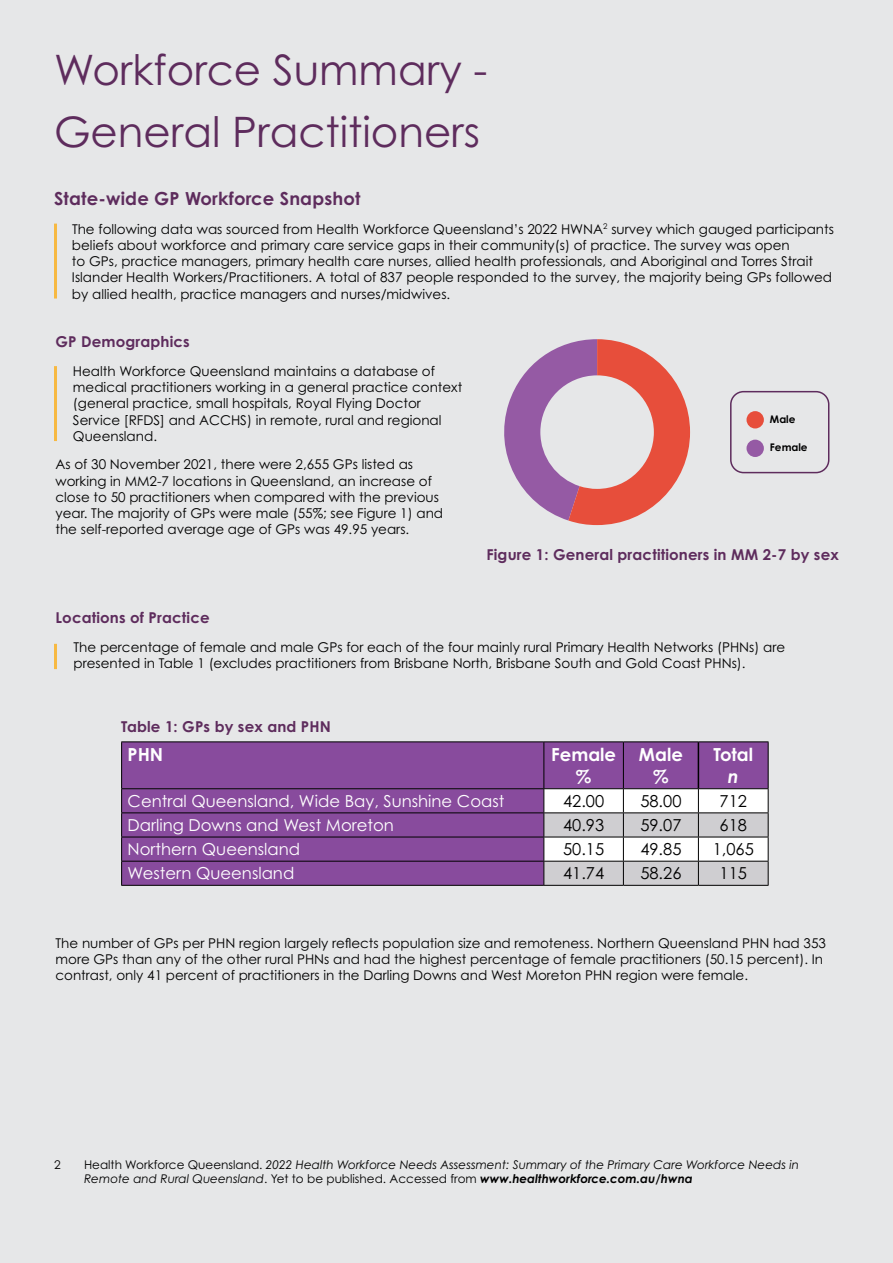
<style>
.page{position:relative;width:893px;height:1263px;background:#e6e7e8}
.page>*{position:absolute;margin:0;border:0;box-sizing:border-box;transform-origin:0 0}
.t1{font:42px/62.4px "Century Gothic Pro";color:#5e2c5d}
.t2{font:700 18px "Century Gothic Pro";letter-spacing:.01em;color:#5e2c5d}
.t3{font:700 18px/21.6px "Century Gothic Pro";color:#fff;text-align:center}
.t4{font:italic 700 18px "Century Gothic Pro";color:#fff}
.t5{font:16.5px "Century Gothic Pro";color:#fff}
.t6{font:16.5px "Century Gothic Pro";color:#000}
.t7{font:700 15px "Century Gothic Pro";letter-spacing:.01em;color:#5e2c5d}
.t8{font:13.5px/16.2px "Century Gothic Pro";color:#000}
.t9{font:italic 12px/14.4px "Century Gothic Pro";color:#000}
.t10{font:12px "Century Gothic Pro";color:#000}
.t11{font:700 10.5px "Century Gothic Pro";color:#000}
.s1{font-style:normal}
.s2{font-weight:700}
</style>
<div class="page">
<hr style="left:54px;top:224px;width:3px;height:75px;background:#f7b942">
<hr style="left:54px;top:366px;width:3px;height:75px;background:#f7b942">
<hr style="left:54px;top:644px;width:3px;height:25px;background:#f7b942">
<svg style="left:504px;top:339px;width:186px;height:186px"></svg>
<div style="left:730px;top:391px;width:99px;height:82px;border:2px solid #5e2c5d;border-radius:13px"></div>
<div style="left:746px;top:411px;width:18px;height:17px;background:#e74e3b;border-radius:50%"></div>
<div style="left:746px;top:440px;width:18px;height:17px;background:#955aa4;border-radius:50%"></div>
<hr style="left:121px;top:885px;width:423px;height:1px;background:#000">
<hr style="left:698px;top:885px;width:70px;height:1px;background:#000">
<hr style="left:121px;top:741px;width:423px;height:1px;background:#000">
<hr style="left:623px;top:741px;width:75px;height:1px;background:#000">
<hr style="left:698px;top:741px;width:70px;height:1px;background:#000">
<hr style="left:544px;top:741px;width:79px;height:1px;background:#000">
<hr style="left:544px;top:885px;width:79px;height:1px;background:#000">
<svg style="left:121px;top:742px;width:648px;height:143px;background:#976aa7"></svg>
<hr style="left:623px;top:885px;width:75px;height:1px;background:#000">
<h1 class="t1" style="left:54px;top:38px;width:435px">Workforce Summary -<br>General Practitioners</h1>
<h2 class="t2" style="left:54px;top:187px;width:308px">State-wide GP Workforce Snapshot</h2>
<p class="t8" style="left:72px;top:221px;width:763px">The following data was sourced from Health Workforce Queensland’s 2022 HWNA<sup>2</sup> survey which gauged participants beliefs about workforce and primary care service gaps in their community(s) of practice. The survey was open<br>to GPs, practice managers, primary health care nurses, allied health professionals, and Aboriginal and Torres Strait Islander Health Workers/Practitioners. A total of 837 people responded to the survey, the majority being GPs followed by allied health, practice managers and nurses/midwives.</p>
<p class="t7" style="left:56px;top:332px;width:136px">GP Demographics</p>
<p class="t8" style="left:73px;top:363px;width:391px">Health Workforce Queensland maintains a database of medical practitioners working in a general practice context (general practice, small hospitals, Royal Flying Doctor Service [RFDS] and ACCHS) in remote, rural and regional Queensland.</p>
<p class="t8" style="left:56px;top:456px;width:389px">As of 30 November 2021, there were 2,655 GPs listed as working in MM2-7 locations in Queensland, an increase of close to 50 practitioners when compared with the previous year. The majority of GPs were male (55%; see Figure 1) and the self-reported average age of GPs was 49.95 years.</p>
<p class="t11" style="left:770px;top:412px;width:27px">Male</p>
<p class="t11" style="left:770px;top:441px;width:39px">Female</p>
<p class="t7" style="left:487px;top:545px;width:354px">Figure 1: General practitioners in MM 2-7 by sex</p>
<p class="t7" style="left:56px;top:608px;width:156px">Locations of Practice</p>
<p class="t8" style="left:73px;top:638px;width:713px">The percentage of female and male GPs for each of the four mainly rural Primary Health Networks (PHNs) are presented in Table 1 (excludes practitioners from Brisbane North, Brisbane South and Gold Coast PHNs).</p>
<p class="t7" style="left:121px;top:717px;width:211px">Table 1: GPs by sex and PHN</p>
<h2 class="t3" style="left:128px;top:743px;width:37px">PHN</h2>
<h2 class="t3" style="left:551px;top:743px;width:66px">Female %</h2>
<h2 class="t3" style="left:639px;top:743px;width:45px">Male %</h2>
<h2 class="t3" style="left:713px;top:743px;width:41px">Total</h2>
<h2 class="t4" style="left:728px;top:765px;width:12px">n</h2>
<p class="t5" style="left:128px;top:791px;width:378px">Central Queensland, Wide Bay, Sunshine Coast</p>
<p class="t6" style="left:563px;top:791px;width:43px">42.00</p>
<p class="t6" style="left:640px;top:791px;width:43px">58.00</p>
<p class="t6" style="left:720px;top:791px;width:29px">712</p>
<p class="t5" style="left:128px;top:815px;width:268px">Darling Downs and West Moreton</p>
<p class="t6" style="left:563px;top:815px;width:43px">40.93</p>
<p class="t6" style="left:640px;top:815px;width:43px">59.07</p>
<p class="t6" style="left:720px;top:815px;width:29px">618</p>
<p class="t5" style="left:128px;top:839px;width:174px">Northern Queensland</p>
<p class="t6" style="left:563px;top:839px;width:43px">50.15</p>
<p class="t6" style="left:640px;top:839px;width:43px">49.85</p>
<p class="t6" style="left:713px;top:839px;width:43px">1,065</p>
<p class="t5" style="left:128px;top:863px;width:168px">Western Queensland</p>
<p class="t6" style="left:563px;top:863px;width:43px">41.74</p>
<p class="t6" style="left:640px;top:863px;width:43px">58.26</p>
<p class="t6" style="left:720px;top:863px;width:29px">115</p>
<p class="t8" style="left:56px;top:934px;width:772px">The number of GPs per PHN region largely reflects population size and remoteness. Northern Queensland PHN had 353 more GPs than any of the other rural PHNs and had the highest percentage of female practitioners (50.15 percent). In contrast, only 41 percent of practitioners in the Darling Downs and West Moreton PHN region were female.</p>
<p class="t10" style="left:54px;top:1157px;width:8px">2</p>
<p class="t9" style="left:84px;top:1157px;width:717px"><span class="s1">Health Workforce Queensland.</span> 2022 Health Workforce Needs Assessment: Summary of the Primary Care Workforce Needs in<br>Remote and Rural Queensland<span class="s1">. Yet to be published. Accessed from</span> <span class="s2">www.healthworkforce.com.au/hwna</span></p>
</div>
